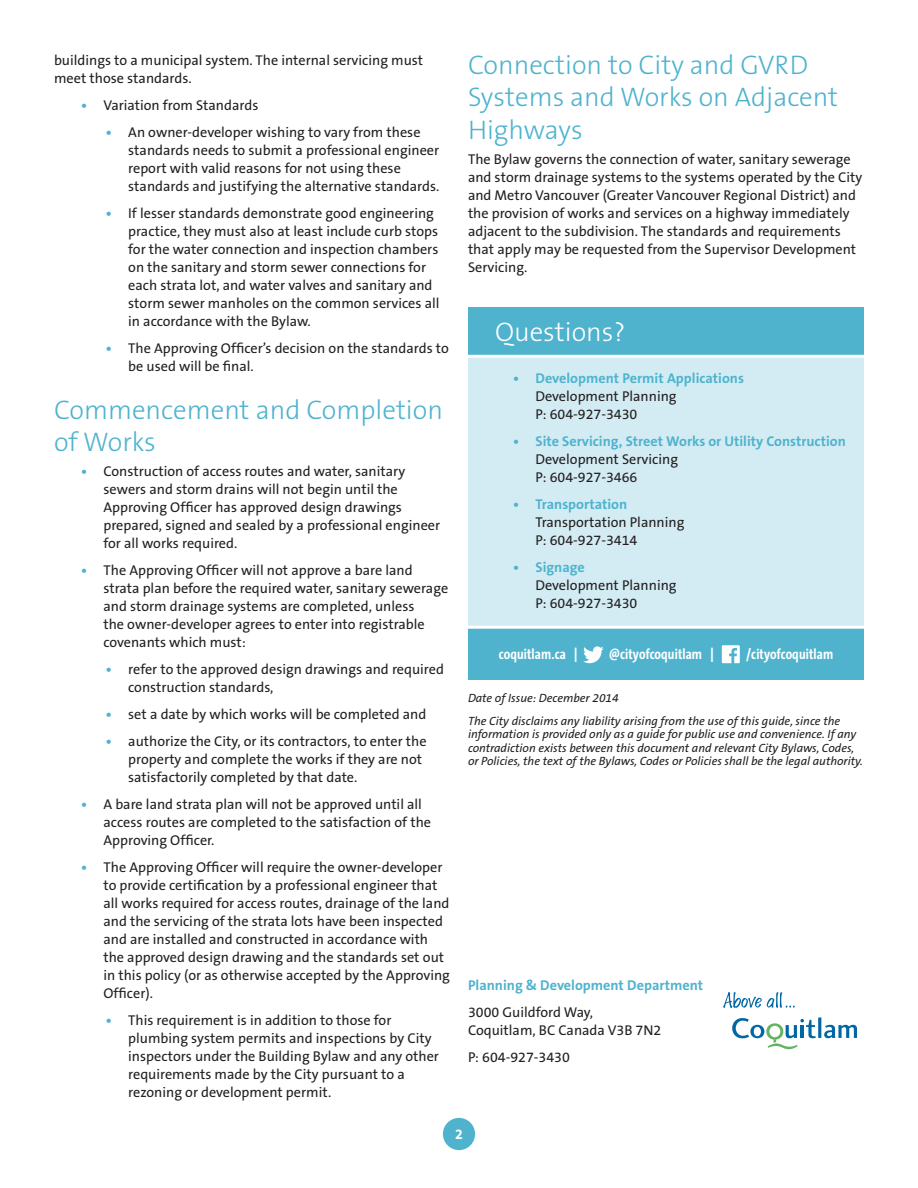
<style>
.page{position:relative;width:918px;height:1188px;background:#fff}
.page>*{position:absolute;margin:0;border:0;box-sizing:border-box;transform-origin:0 0}
.t1{font:300 27px/32.4px "The Sans B3";color:#4fb3ce}
.White_header{font:300 27px "The Sans B3";color:#fff}
.social_media{font:700 14.55px "The Sans Cd LF7";letter-spacing:.01em;color:#fff}
.body_indtent_1{font:14.25px/18px "The Sans B5 Plain";color:#231f20}
.body_indtent_2{font:14.25px/18px "The Sans B5 Plain";color:#231f20}
.body{font:14.25px/18px "The Sans B5 Plain";color:#231f20}
.body_indtent_1-2{font:700 14.25px/18px "The Sans B7";color:#4fb3ce}
.body-2{font:700 14.25px "The Sans B7";color:#4fb3ce}
.body-3{font:700 14.25px "The Sans B7";color:#fff}
.t2{font:italic 12px/13.5px "The Sans B5 Plain";color:#231f20}
.s1{font-family:"The Sans B7";font-weight:700;color:#4fb3ce}
.s2{font-family:"The Sans B5 Plain";font-weight:400;color:#231f20}
</style>
<div class="page">
<hr style="left:818px;top:1017px;width:3px;height:21px;background:#0067a5">
<svg style="left:824px;top:1025px;width:33px;height:13px"></svg>
<svg style="left:732px;top:1018px;width:84px;height:32px"></svg>
<svg style="left:723px;top:992px;width:72px;height:16px"></svg>
<div style="left:468px;top:354px;width:396px;height:272px;background:#d3ecf3"></div>
<div style="left:468px;top:308px;width:396px;height:47px;background:#4fb3ce"></div>
<hr style="left:468px;top:355px;width:396px;height:3px;background:#fff">
<div style="left:468px;top:626px;width:396px;height:54px;background:#4fb3ce"></div>
<svg style="left:583px;top:646px;width:21px;height:17px"></svg>
<svg style="left:722px;top:645px;width:18px;height:18px"></svg>
<hr style="left:468px;top:626px;width:396px;height:3px;background:#fff">
<div style="left:443px;top:1118px;width:32px;height:32px;background:#4fb3ce;border-radius:50%"></div>
<p class="body" style="left:54px;top:51px;width:371px">buildings to a municipal system. The internal servicing must meet those standards.</p>
<p class="body_indtent_1" style="left:81px;top:96px;width:179px"><span class="s1">•</span> Variation from Standards</p>
<p class="body_indtent_2" style="left:128px;top:123px;width:313px;text-indent:-22px"><span class="s1">•</span> An owner-developer wishing to vary from these standards needs to submit a professional engineer report with valid reasons for not using these standards and justifying the alternative standards.</p>
<p class="body_indtent_2" style="left:128px;top:204px;width:313px;text-indent:-22px"><span class="s1">•</span> If lesser standards demonstrate good engineering practice, they must also at least include curb stops for the water connection and inspection chambers on the sanitary and storm sewer connections for each strata lot, and water valves and sanitary and storm sewer manholes on the common services all in accordance with the Bylaw.</p>
<p class="body_indtent_2" style="left:128px;top:339px;width:322px;text-indent:-22px"><span class="s1">•</span> The Approving Officer’s decision on the standards to be used will be final.</p>
<p class="t1" style="left:54px;top:395px;width:391px">Commencement and Completion of Works</p>
<p class="body_indtent_1" style="left:104px;top:463px;width:338px;text-indent:-22px"><span class="s1">•</span> Construction of access routes and water, sanitary sewers and storm drains will not begin until the Approving Officer has approved design drawings prepared, signed and sealed by a professional engineer for all works required.</p>
<p class="body_indtent_1" style="left:104px;top:562px;width:346px;text-indent:-22px"><span class="s1">•</span> The Approving Officer will not approve a bare land strata plan before the required water, sanitary sewerage and storm drainage systems are completed, unless<br>the owner-developer agrees to enter into registrable covenants which must:</p>
<p class="body_indtent_2" style="left:128px;top:661px;width:317px;text-indent:-22px"><span class="s1">•</span> refer to the approved design drawings and required construction standards,</p>
<p class="body_indtent_2" style="left:106px;top:706px;width:322px"><span class="s1">•</span> set a date by which works will be completed and</p>
<p class="body_indtent_2" style="left:128px;top:733px;width:300px;text-indent:-22px"><span class="s1">•</span> authorize the City, or its contractors, to enter the property and complete the works if they are not satisfactorily completed by that date.</p>
<p class="body_indtent_1" style="left:104px;top:796px;width:329px;text-indent:-22px"><span class="s1">•</span> A bare land strata plan will not be approved until all access routes are completed to the satisfaction of the<br>Approving Officer.</p>
<p class="body_indtent_1" style="left:104px;top:859px;width:348px;text-indent:-22px"><span class="s1">•</span> The Approving Officer will require the owner-developer to provide certification by a professional engineer that all works required for access routes, drainage of the land and the servicing of the strata lots have been inspected and are installed and constructed in accordance with the approved design drawing and the standards set out in this policy (or as otherwise accepted by the Approving Officer).</p>
<p class="body_indtent_2" style="left:128px;top:1012px;width:312px;text-indent:-22px"><span class="s1">•</span> This requirement is in addition to those for plumbing system permits and inspections by City inspectors under the Building Bylaw and any other requirements made by the City pursuant to a rezoning or development permit.</p>
<p class="t1" style="left:468px;top:50px;width:372px">Connection to City and GVRD<br>Systems and Works on Adjacent<br>Highways</p>
<p class="body" style="left:468px;top:150px;width:396px">The Bylaw governs the connection of water, sanitary sewerage and storm drainage systems to the systems operated by the City and Metro Vancouver (Greater Vancouver Regional District) and the provision of works and services on a highway immediately adjacent to the subdivision. The standards and requirements that apply may be requested from the Supervisor Development Servicing.</p>
<p class="White_header" style="left:495px;top:318px;width:132px">Questions?</p>
<p class="body_indtent_1" style="left:536px;top:369px;width:210px;text-indent:-22px"><span class="s1">• Development Permit Applications<br></span>Development Planning<br>P: 604-927-3430</p>
<p class="body_indtent_1-2" style="left:536px;top:432px;width:312px;text-indent:-22px">• Site Servicing, Street Works or Utility Construction<br><span class="s2">Development Servicing<br>P: 604-927-3466</span></p>
<p class="body_indtent_1" style="left:536px;top:495px;width:150px;text-indent:-22px"><span class="s1">• Transportation<br></span>Transportation Planning<br>P: 604-927-3414</p>
<p class="body_indtent_1" style="left:536px;top:558px;width:143px;text-indent:-22px"><span class="s1">• Signage<br></span>Development Planning<br>P: 604-927-3430</p>
<p class="social_media" style="left:499px;top:646px;width:80px">coquitlam.ca |</p>
<p class="social_media" style="left:609px;top:646px;width:106px">@cityofcoquitlam |</p>
<p class="social_media" style="left:745px;top:646px;width:89px">/cityofcoquitlam</p>
<p class="t2" style="left:468px;top:692px;width:152px">Date of Issue: December 2014</p>
<p class="t2" style="left:468px;top:714px;width:396px">The City disclaims any liability arising from the use of this guide, since the information is provided only as a guide for public use and convenience. If any contradiction exists between this document and relevant City Bylaws, Codes, or Policies, the text of the Bylaws, Codes or Policies shall be the legal authority.</p>
<p class="body-2" style="left:468px;top:978px;width:237px">Planning &amp; Development Department</p>
<p class="body" style="left:468px;top:1004px;width:195px">3000 Guildford Way,<br>Coquitlam, BC Canada V3B 7N2</p>
<p class="body" style="left:468px;top:1049px;width:103px">P: 604-927-3430</p>
<p class="body-3" style="left:455px;top:1127px;width:9px">2</p>
</div>
